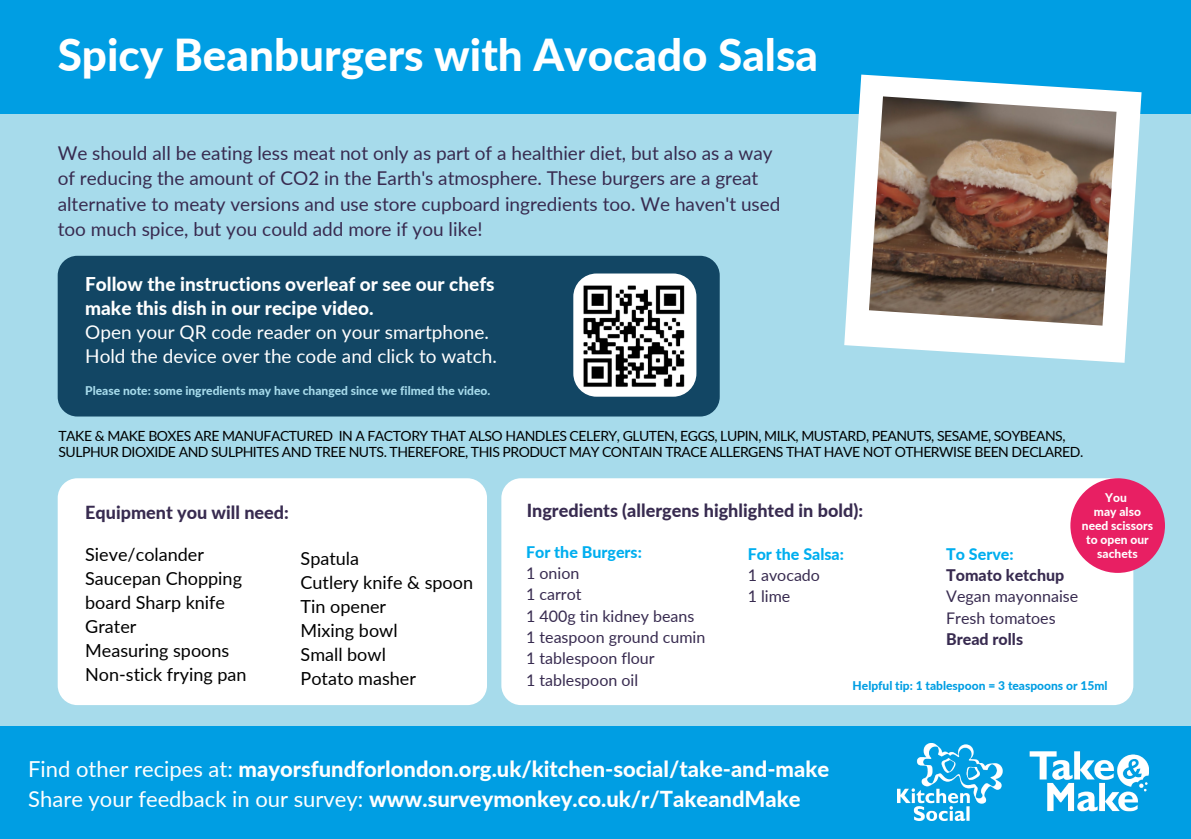
<style>
.page{position:relative;width:1191px;height:839px;background:#fff}
.page>*{position:absolute;margin:0;border:0;box-sizing:border-box;transform-origin:0 0}
.t1{font:800 44px "Lato";color:#fff}
.t2{font:800 22px "Lato";color:#fff}
.t3{font:19px/25.6px "Lato";color:#382b50}
.t4{font:19px "Lato";color:#fff}
.t5{font:800 19px/24px "Lato";color:#fff}
.t6{font:18px/24px "Lato";color:#000}
.t7{font:800 18px "Lato";color:#382b50}
.t8{font:16px "Lato";color:#382b50}
.t9{font:800 16px "Lato";color:#00aeef}
.t10{font:800 16px "Lato";color:#382b50}
.t11{font:14px/16.4px "Lato";letter-spacing:-.035em;color:#000}
.t12{font:800 12px "Lato";color:#a7dbeb}
.t13{font:800 12px "Lato";color:#009ee3}
.t14{font:800 12px/14px "Lato";color:#fff;text-align:center}
.s1{font-weight:400}
</style>
<div class="page">
<div style="left:0;top:0;width:1191px;height:838px;background:#a7dbeb"></div>
<div style="left:0;top:0;width:1191px;height:113px;background:#009ee3"></div>
<div style="left:0;top:726px;width:1191px;height:112px;background:#009ee3"></div>
<div style="left:58px;top:478px;width:429px;height:227px;background:#fff;border-radius:20px"></div>
<div style="left:501px;top:478px;width:632px;height:227px;background:#fff;border-radius:20px"></div>
<img style="left:898px;top:743px;width:251px;height:77px">
<div style="left:58px;top:256px;width:662px;height:160px;background:#124664;border-radius:20px"></div>
<div style="left:573px;top:273px;width:123px;height:123px;background:#fff;border-radius:23px"></div>
<div style="left:1070px;top:478px;width:95px;height:95px;background:#e81f63;border-radius:50%"></div>
<svg style="left:844px;top:75px;width:298px;height:288px;fill:#fff"></svg>
<img style="left:869px;top:96px;width:248px;height:229px">
<img style="left:583px;top:285px;width:102px;height:102px">
<p class="t1" style="left:58px;top:28px;width:762px">Spicy Beanburgers with Avocado Salsa</p>
<p class="t3" style="left:58px;top:139px;width:724px">We should all be eating less meat not only as part of a healthier diet, but also as a way of reducing the amount of CO2 in the Earth's atmosphere. These burgers are a great alternative to meaty versions and use store cupboard ingredients too. We haven't used too much spice, but you could add more if you like!</p>
<p class="t5" style="left:85px;top:271px;width:411px">Follow the instructions overleaf or see our chefs make this dish in our recipe video.</p>
<p class="t4" style="left:85px;top:320px;width:405px">Open your QR code reader on your smartphone.</p>
<p class="t4" style="left:85px;top:344px;width:413px">Hold the device over the code and click to watch.</p>
<p class="t12" style="left:85px;top:383px;width:407px">Please note: some ingredients may have changed since we filmed the video.</p>
<p class="t11" style="left:58px;top:427px;width:1026px">TAKE &amp; MAKE BOXES ARE MANUFACTURED IN A FACTORY THAT ALSO HANDLES CELERY, GLUTEN, EGGS, LUPIN, MILK, MUSTARD, PEANUTS, SESAME, SOYBEANS,<br>SULPHUR DIOXIDE AND SULPHITES AND TREE NUTS. THEREFORE, THIS PRODUCT MAY CONTAIN TRACE ALLERGENS THAT HAVE NOT OTHERWISE BEEN DECLARED.</p>
<p class="t7" style="left:85px;top:501px;width:205px">Equipment you will need:</p>
<p class="t6" style="left:85px;top:542px;width:158px">Sieve/colander<br>Saucepan Chopping board Sharp knife</p>
<p class="t6" style="left:85px;top:614px;width:53px">Grater</p>
<p class="t6" style="left:85px;top:638px;width:146px">Measuring spoons</p>
<p class="t6" style="left:85px;top:662px;width:163px">Non-stick frying pan</p>
<p class="t6" style="left:301px;top:546px;width:60px">Spatula</p>
<p class="t6" style="left:301px;top:570px;width:174px">Cutlery knife &amp; spoon</p>
<p class="t6" style="left:301px;top:594px;width:87px">Tin opener</p>
<p class="t6" style="left:301px;top:618px;width:99px">Mixing bowl</p>
<p class="t6" style="left:301px;top:642px;width:87px">Small bowl</p>
<p class="t6" style="left:301px;top:666px;width:117px">Potato masher</p>
<p class="t14" style="left:1105px;top:490px;width:23px">You</p>
<p class="t14" style="left:1082px;top:504px;width:73px">may also need scissors to open our sachets</p>
<p class="t7" style="left:527px;top:499px;width:338px">Ingredients (allergens highlighted in bold):</p>
<p class="t9" style="left:748px;top:544px;width:98px">For the Salsa:</p>
<p class="t8" style="left:748px;top:565px;width:74px">1 avocado</p>
<p class="t8" style="left:748px;top:586px;width:44px">1 lime</p>
<p class="t9" style="left:526px;top:542px;width:117px">For the Burgers:</p>
<p class="t8" style="left:526px;top:563px;width:55px">1 onion</p>
<p class="t8" style="left:526px;top:584px;width:57px">1 carrot</p>
<p class="t8" style="left:526px;top:606px;width:170px">1 400g tin kidney beans</p>
<p class="t8" style="left:526px;top:627px;width:181px">1 teaspoon ground cumin</p>
<p class="t8" style="left:526px;top:648px;width:130px">1 tablespoon flour</p>
<p class="t8" style="left:526px;top:670px;width:114px">1 tablespoon oil</p>
<p class="t9" style="left:946px;top:544px;width:69px">To Serve:</p>
<p class="t10" style="left:946px;top:565px;width:120px">Tomato ketchup</p>
<p class="t8" style="left:946px;top:586px;width:134px">Vegan mayonnaise</p>
<p class="t8" style="left:946px;top:608px;width:111px">Fresh tomatoes</p>
<p class="t10" style="left:946px;top:629px;width:78px">Bread rolls</p>
<p class="t13" style="left:853px;top:677px;width:256px">Helpful tip: 1 tablespoon = 3 teaspoons or 15ml</p>
<p class="t2" style="left:28px;top:754px;width:802px"><span class="s1">Find other recipes at:</span> mayorsfundforlondon.org.uk/kitchen-social/take-and-make</p>
<p class="t2" style="left:28px;top:784px;width:774px"><span class="s1">Share your feedback in our survey:</span> www.surveymonkey.co.uk/r/TakeandMake</p>
</div>
